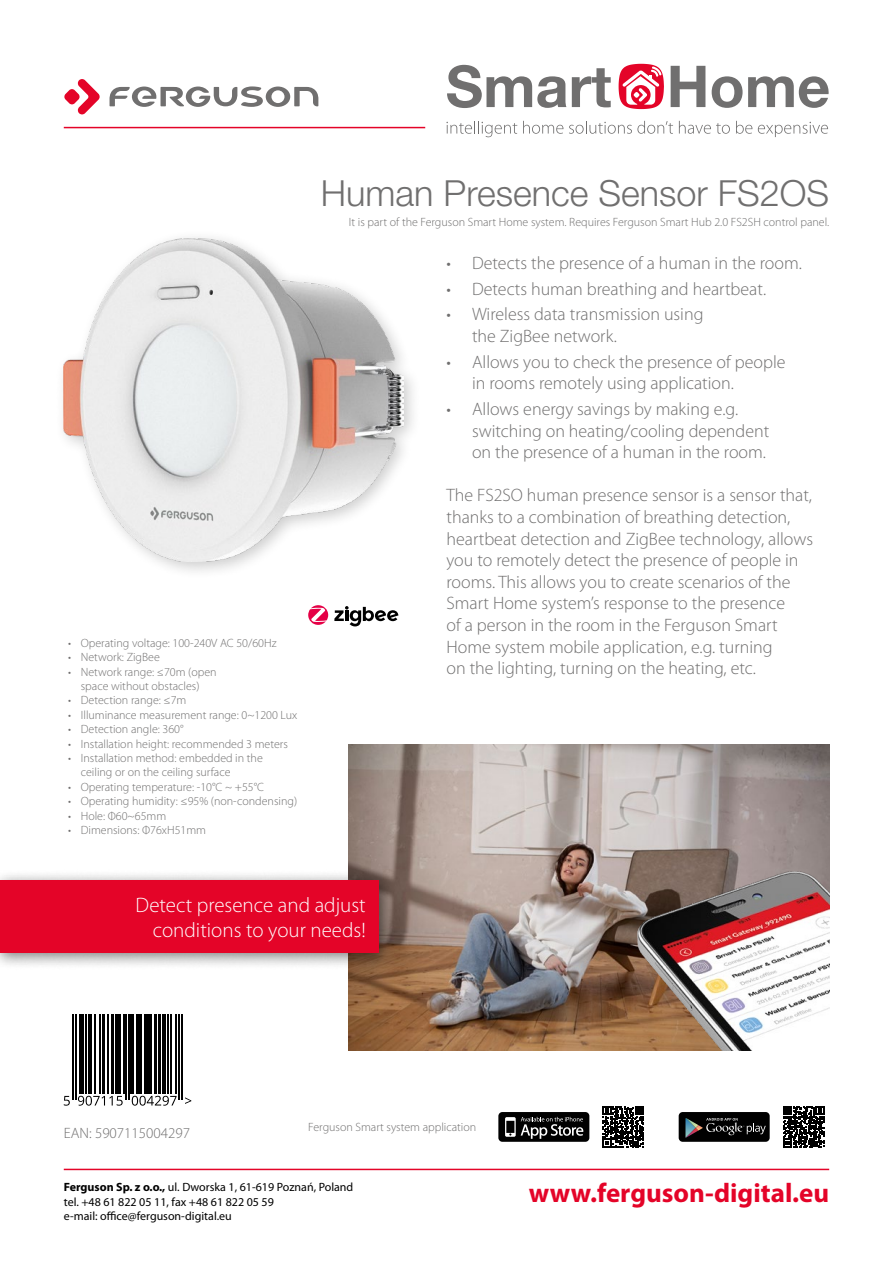
<style>
.page{position:relative;width:893px;height:1263px;background:#fff}
.page>*{position:absolute;margin:0;border:0;box-sizing:border-box;transform-origin:0 0}
.t1{font:300 36px "Helvetica Neue LT Pro";color:#706f6f}
.t2{font:700 27px "Myriad Pro";color:#e40428}
.t3{font:300 21px/25.2px "Myriad Pro";color:#fff;text-align:right}
.t4{font:300 18px/21.6px "Myriad Pro";color:#706f6f}
.t5{font:300 15px "Myriad Pro";color:#706f6f}
.t6{font:300 12px/14.4px "Myriad Pro";color:#706f6f;text-align:center}
.t7{font:12px/14.4px "Myriad Pro";color:#000}
.s1{font-weight:700}
</style>
<div class="page">
<hr style="left:64px;top:1169px;width:765px;height:1px;background:#e40428">
<svg style="left:64px;top:79px;width:36px;height:36px"></svg>
<svg style="left:110px;top:86px;width:208px;height:21px"></svg>
<hr style="left:64px;top:127px;width:361px;height:1px;background:#e40428">
<svg style="left:712px;top:76px;width:117px;height:32px"></svg>
<svg style="left:671px;top:66px;width:34px;height:41px"></svg>
<svg style="left:572px;top:68px;width:39px;height:39px"></svg>
<svg style="left:447px;top:65px;width:119px;height:43px"></svg>
<svg style="left:446px;top:121px;width:71px;height:16px"></svg>
<svg style="left:523px;top:121px;width:40px;height:13px"></svg>
<svg style="left:569px;top:121px;width:104px;height:13px"></svg>
<svg style="left:679px;top:121px;width:51px;height:13px"></svg>
<svg style="left:736px;top:121px;width:16px;height:13px"></svg>
<svg style="left:758px;top:122px;width:70px;height:15px"></svg>
<svg style="left:619px;top:64px;width:45px;height:45px"></svg>
<img style="left:349px;top:744px;width:480px;height:306px">
<svg style="left:603px;top:1106px;width:41px;height:41px"></svg>
<div style="left:498px;top:1112px;width:91px;height:30px;background:#000;border-radius:4px"></div>
<svg style="left:505px;top:1117px;width:78px;height:22px"></svg>
<svg style="left:783px;top:1106px;width:41px;height:41px"></svg>
<div style="left:679px;top:1112px;width:91px;height:30px;background:#000;border-radius:4px"></div>
<svg style="left:685px;top:1118px;width:81px;height:20px"></svg>
<div style="left:0;top:868px;width:397px;height:102px;background:#000;opacity:.5"></div>
<div style="left:0;top:880px;width:378px;height:72px;background:#e40428"></div>
<svg style="left:334px;top:606px;width:64px;height:20px"></svg>
<svg style="left:308px;top:605px;width:20px;height:20px"></svg>
<img style="left:638px;top:872px;width:191px;height:178px">
<div style="left:54px;top:228px;width:368px;height:353px;background:#000;opacity:.2"></div>
<img style="left:64px;top:238px;width:340px;height:323px">
<hr style="left:73px;top:1014px;width:1px;height:85px;background:#000">
<hr style="left:75px;top:1014px;width:1px;height:85px;background:#000">
<hr style="left:80px;top:1014px;width:1px;height:80px;background:#000">
<hr style="left:82px;top:1014px;width:2px;height:80px;background:#000">
<hr style="left:85px;top:1014px;width:1px;height:80px;background:#000">
<hr style="left:89px;top:1014px;width:3px;height:80px;background:#000">
<hr style="left:95px;top:1014px;width:1px;height:80px;background:#000">
<hr style="left:99px;top:1014px;width:1px;height:80px;background:#000">
<hr style="left:103px;top:1014px;width:2px;height:80px;background:#000">
<hr style="left:107px;top:1014px;width:1px;height:80px;background:#000">
<hr style="left:111px;top:1014px;width:2px;height:80px;background:#000">
<hr style="left:116px;top:1014px;width:1px;height:80px;background:#000">
<hr style="left:118px;top:1014px;width:3px;height:80px;background:#000">
<hr style="left:123px;top:1014px;width:2px;height:80px;background:#000">
<hr style="left:126px;top:1014px;width:1px;height:85px;background:#000">
<hr style="left:128px;top:1014px;width:1px;height:85px;background:#000">
<hr style="left:130px;top:1014px;width:4px;height:80px;background:#000">
<hr style="left:136px;top:1014px;width:1px;height:80px;background:#000">
<hr style="left:138px;top:1014px;width:4px;height:80px;background:#000">
<hr style="left:144px;top:1014px;width:1px;height:80px;background:#000">
<hr style="left:146px;top:1014px;width:2px;height:80px;background:#000">
<hr style="left:149px;top:1014px;width:3px;height:80px;background:#000">
<hr style="left:154px;top:1014px;width:3px;height:80px;background:#000">
<hr style="left:158px;top:1014px;width:2px;height:80px;background:#000">
<hr style="left:163px;top:1014px;width:3px;height:80px;background:#000">
<hr style="left:167px;top:1014px;width:1px;height:80px;background:#000">
<hr style="left:171px;top:1014px;width:1px;height:80px;background:#000">
<hr style="left:175px;top:1014px;width:1px;height:80px;background:#000">
<hr style="left:179px;top:1014px;width:1px;height:85px;background:#000">
<hr style="left:181px;top:1014px;width:1px;height:85px;background:#000">
<svg style="left:64px;top:1096px;width:6px;height:10px"></svg>
<svg style="left:78px;top:1096px;width:45px;height:10px"></svg>
<svg style="left:132px;top:1096px;width:45px;height:10px"></svg>
<svg style="left:185px;top:1097px;width:6px;height:7px"></svg>
<h1 class="t1" style="left:321px;top:172px;width:510px">Human Presence Sensor FS2OS</h1>
<p class="t6" style="left:68px;top:635px;width:210px">• Operating voltage: 100-240V AC 50/60Hz</p>
<p class="t6" style="left:68px;top:650px;width:93px">• Network: ZigBee</p>
<p class="t6" style="left:68px;top:664px;width:150px">• Network range: ≤70m (open space without obstacles)</p>
<p class="t6" style="left:68px;top:693px;width:120px">• Detection range: ≤7m</p>
<p class="t6" style="left:68px;top:707px;width:231px">• Illuminance measurement range: 0~1200 Lux</p>
<p class="t6" style="left:68px;top:722px;width:117px">• Detection angle: 360°</p>
<p class="t6" style="left:68px;top:736px;width:221px">• Installation height: recommended 3 meters</p>
<p class="t6" style="left:81px;top:751px;width:184px;text-align:left;text-indent:-13px">• Installation method: embedded in the ceiling or on the ceiling surface</p>
<p class="t6" style="left:68px;top:779px;width:198px">• Operating temperature: -10°C ~ +55°C</p>
<p class="t6" style="left:68px;top:794px;width:231px">• Operating humidity: ≤95% (non-condensing)</p>
<p class="t6" style="left:68px;top:808px;width:100px">• Hole: Φ60~65mm</p>
<p class="t6" style="left:68px;top:823px;width:140px">• Dimensions: Φ76xH51mm</p>
<p class="t6" style="left:349px;top:215px;width:482px">It is part of the Ferguson Smart Home system. Requires Ferguson Smart Hub 2.0 FS2SH control panel.</p>
<p class="t4" style="left:446px;top:252px;width:357px">• Detects the presence of a human in the room.</p>
<p class="t4" style="left:446px;top:278px;width:321px">• Detects human breathing and heartbeat.</p>
<p class="t4" style="left:472px;top:303px;width:233px;text-indent:-26px">• Wireless data transmission using the ZigBee network.</p>
<p class="t4" style="left:472px;top:351px;width:315px;text-indent:-26px">• Allows you to check the presence of people in rooms remotely using application.</p>
<p class="t4" style="left:472px;top:398px;width:299px;text-indent:-26px">• Allows energy savings by making e.g. switching on heating/cooling dependent on the presence of a human in the room.</p>
<p class="t4" style="left:446px;top:484px;width:368px">The FS2SO human presence sensor is a sensor that, thanks to a combination of breathing detection, heartbeat detection and ZigBee technology, allows you to remotely detect the presence of people in rooms. This allows you to create scenarios of the Smart Home system’s response to the presence<br>of a person in the room in the Ferguson Smart Home system mobile application, e.g. turning<br>on the lighting, turning on the heating, etc.</p>
<p class="t3" style="left:136px;top:892px;width:232px">Detect presence and adjust conditions to your needs!</p>
<p class="t5" style="left:64px;top:1124px;width:128px">EAN: 5907115004297</p>
<p class="t6" style="left:308px;top:1120px;width:169px">Ferguson Smart system application</p>
<p class="t7" style="left:64px;top:1180px;width:291px"><span class="s1">Ferguson Sp. z o.o.,</span> ul. Dworska 1, 61-619 Poznań, Poland tel. +48 61 822 05 11, fax +48 61 822 05 59<br>e-mail: office@ferguson-digital.eu</p>
<h2 class="t2" style="left:529px;top:1176px;width:302px">www.ferguson-digital.eu</h2>
</div>
